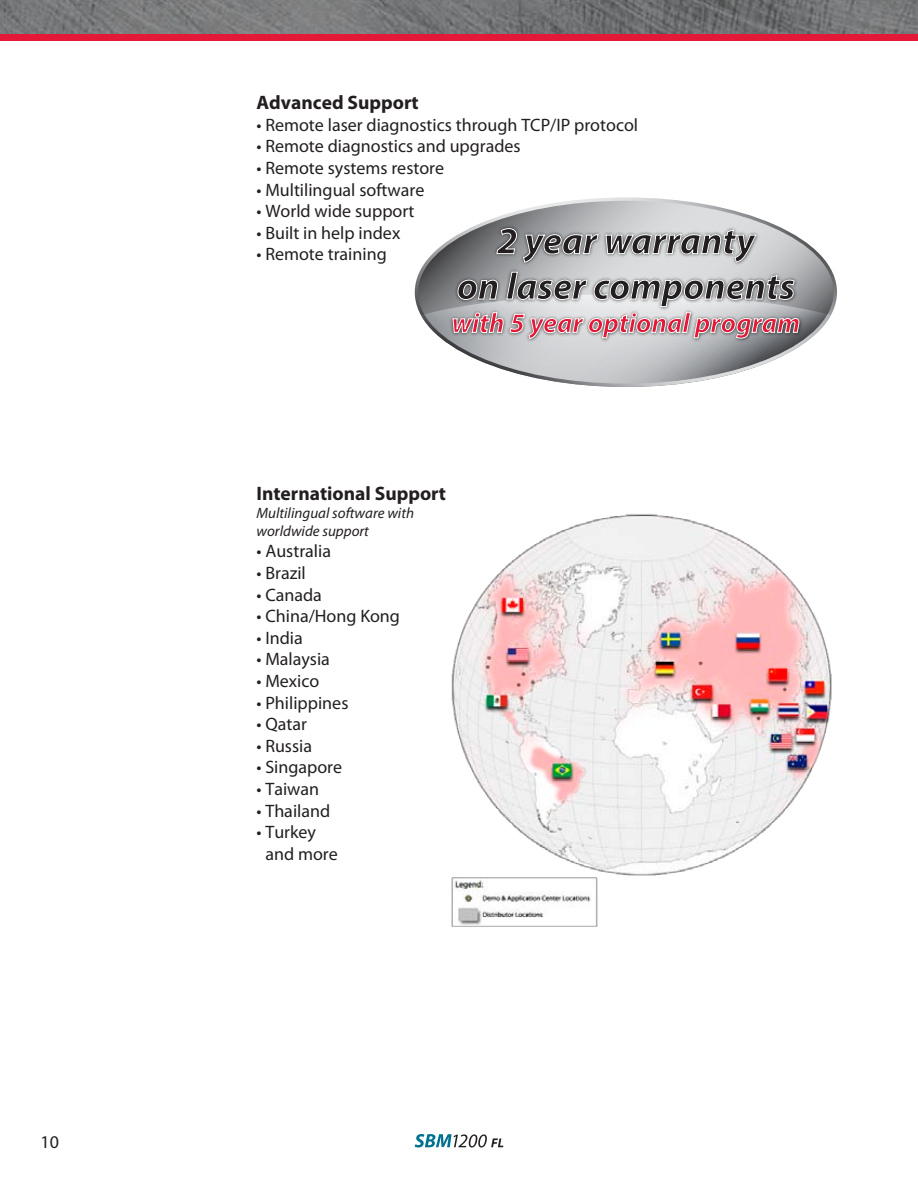
<style>
.page{position:relative;width:918px;height:1188px;background:#fff}
.page>*{position:absolute;margin:0;border:0;box-sizing:border-box;transform-origin:0 0}
.t1{font:italic 700 37.95px/45.5px "Myriad Pro";color:#231f20;text-align:center}
.t2{font:italic 700 27.75px "Myriad Pro";color:#e41837}
.t3{font:700 19.5px "Myriad Pro";color:#231f20}
.t4{font:18px/21.6px "Myriad Pro";color:#231f20}
.t5{font:italic 15px/18px "Myriad Pro";color:#231f20}
</style>
<div class="page">
<img style="left:0;top:0;width:918px;height:34px">
<div style="left:0;top:34px;width:918px;height:6px;background:#e41837"></div>
<svg style="left:415px;top:1134px;width:88px;height:14px"></svg>
<img style="left:451px;top:514px;width:381px;height:413px">
<svg style="left:420px;top:201px;width:412px;height:70px"></svg>
<img style="left:446px;top:217px;width:360px;height:54px">
<svg style="left:496px;top:228px;width:21px;height:26px"></svg>
<svg style="left:523px;top:234px;width:76px;height:29px;background:#969899"></svg>
<svg style="left:605px;top:229px;width:152px;height:34px;background:#b1b2b3"></svg>
<svg style="left:415px;top:271px;width:422px;height:116px"></svg>
<p class="t4" style="left:40px;top:1130px;width:20px">10</p>
<p class="t3" style="left:256px;top:90px;width:164px">Advanced Support</p>
<p class="t4" style="left:256px;top:114px;width:383px">• Remote laser diagnostics through TCP/IP protocol</p>
<p class="t4" style="left:256px;top:135px;width:266px">• Remote diagnostics and upgrades</p>
<p class="t4" style="left:256px;top:157px;width:189px">• Remote systems restore</p>
<p class="t4" style="left:256px;top:178px;width:169px">• Multilingual software</p>
<p class="t4" style="left:256px;top:200px;width:159px">• World wide support</p>
<p class="t4" style="left:256px;top:222px;width:145px">• Built in help index</p>
<p class="t4" style="left:256px;top:243px;width:132px">• Remote training</p>
<h1 class="t1" style="left:457px;top:217px;width:340px">2 year warranty<br>on laser components</h1>
<h2 class="t2" style="left:452px;top:305px;width:350px">with 5 year optional program</h2>
<p class="t3" style="left:256px;top:480px;width:191px">International Support</p>
<p class="t5" style="left:256px;top:503px;width:159px">Multilingual software with worldwide support</p>
<p class="t4" style="left:256px;top:540px;width:76px">• Australia</p>
<p class="t4" style="left:256px;top:562px;width:51px">• Brazil</p>
<p class="t4" style="left:256px;top:583px;width:67px">• Canada</p>
<p class="t4" style="left:256px;top:605px;width:145px">• China/Hong Kong</p>
<p class="t4" style="left:256px;top:627px;width:48px">• India</p>
<p class="t4" style="left:256px;top:648px;width:75px">• Malaysia</p>
<p class="t4" style="left:256px;top:670px;width:64px">• Mexico</p>
<p class="t4" style="left:256px;top:691px;width:93px">• Philippines</p>
<p class="t4" style="left:256px;top:713px;width:52px">• Qatar</p>
<p class="t4" style="left:256px;top:735px;width:57px">• Russia</p>
<p class="t4" style="left:256px;top:756px;width:87px">• Singapore</p>
<p class="t4" style="left:256px;top:778px;width:64px">• Taiwan</p>
<p class="t4" style="left:256px;top:799px;width:75px">• Thailand</p>
<p class="t4" style="left:265px;top:821px;width:74px;text-indent:-9px">• Turkey and more</p>
</div>
